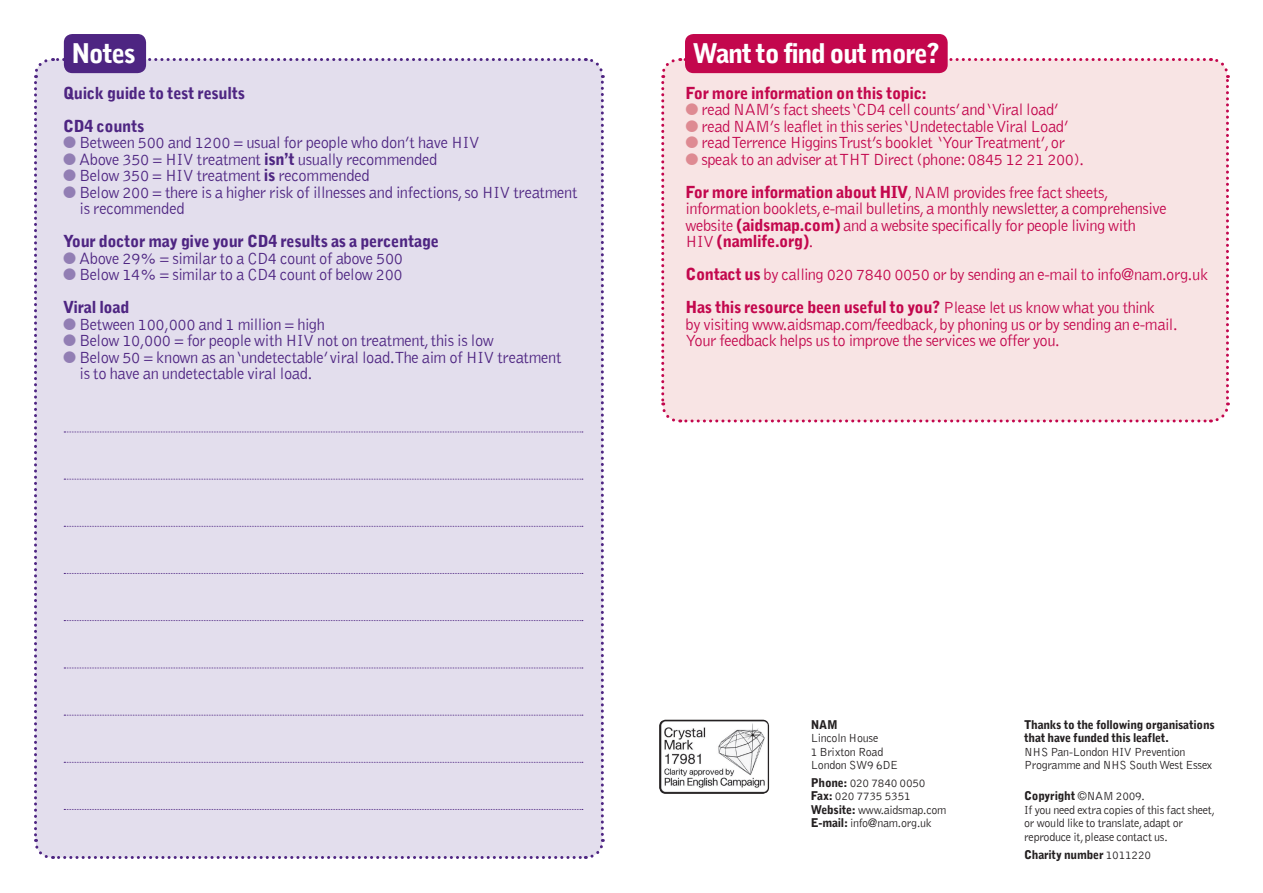
<style>
.page{position:relative;width:1263px;height:893px;background:#fff}
.page>*{position:absolute;margin:0;border:0;box-sizing:border-box;transform-origin:0 0}
.t1{font:900 27px "Bell Gothic";letter-spacing:-.05em;color:#fff}
.t2{font:300 16.5px/16.5px "Bell Gothic";letter-spacing:-.025em;color:#c3074d}
.t3{font:300 16.5px/16.5px "Bell Gothic";letter-spacing:-.02em;color:#4e2582}
.t4{font:900 16.5px/33px "Bell Gothic";letter-spacing:-.02em;color:#4e2582}
.t5{font:900 16.5px "Bell Gothic";letter-spacing:-.025em;color:#c3074d}
.t6{font:300 12px/13.5px "Bell Gothic";letter-spacing:-.02em;color:#231f20}
.t7{font:900 12px/13.5px "Bell Gothic";letter-spacing:-.02em;color:#231f20}
.s1{color:#927eb4}
.s2{font-weight:900}
.s3{color:#de8a92}
.s4{font-weight:300}
</style>
<div class="page">
<div style="left:661px;top:58px;width:569px;height:365px;background:#f8e4e4"></div>
<div style="left:64px;top:34px;width:82px;height:39px;background:#4e2582;border-radius:9px"></div>
<div style="left:685px;top:34px;width:263px;height:39px;background:#c3074d;border-radius:9px"></div>
<div style="left:34px;top:56px;width:571px;height:803px;background:#e3deed"></div>
<img style="left:659px;top:720px;width:110px;height:74px">
<h1 class="t1" style="left:71px;top:38px;width:66px">Notes</h1>
<h1 class="t1" style="left:692px;top:38px;width:249px">Want to find out more?</h1>
<p class="t4" style="left:63px;top:77px;width:183px">Quick guide to test results<br>CD4 counts</p>
<p class="t3" style="left:63px;top:135px;width:418px"><span class="s1">●</span> Between 500 and 1200 = usual for people who don’t have HIV</p>
<p class="t3" style="left:63px;top:152px;width:376px"><span class="s1">●</span> Above 350 = HIV treatment <span class="s2">isn’t</span> usually recommended</p>
<p class="t3" style="left:63px;top:168px;width:308px"><span class="s1">●</span> Below 350 = HIV treatment <span class="s2">is</span> recommended</p>
<p class="t3" style="left:80px;top:185px;width:499px;text-indent:-16px"><span class="s1">●</span> Below 200 = there is a higher risk of illnesses and infections, so HIV treatment is recommended</p>
<p class="t4" style="left:63px;top:225px;width:377px">Your doctor may give your CD4 results as a percentage</p>
<p class="t3" style="left:63px;top:251px;width:341px"><span class="s1">●</span> Above 29% = similar to a CD4 count of above 500</p>
<p class="t3" style="left:63px;top:259px;width:341px;line-height:33px"><span class="s1">●</span> Below 14% = similar to a CD4 count of below 200<br><span class="s2">Viral load</span></p>
<p class="t3" style="left:63px;top:317px;width:263px"><span class="s1">●</span> Between 100,000 and 1 million = high</p>
<p class="t3" style="left:63px;top:333px;width:432px"><span class="s1">●</span> Below 10,000 = for people with HIV not on treatment, this is low</p>
<p class="t3" style="left:80px;top:350px;width:483px;text-indent:-16px"><span class="s1">●</span> Below 50 = known as an ‘undetectable’ viral load.The aim of HIV treatment is to have an undetectable viral load.</p>
<p class="t5" style="left:686px;top:83px;width:243px">For more information on this topic:</p>
<p class="t2" style="left:686px;top:102px;width:374px"><span class="s3">●</span> read NAM’s fact sheets ‘CD4 cell counts’ and ‘Viral load’</p>
<p class="t2" style="left:686px;top:119px;width:384px"><span class="s3">●</span> read NAM’s leaflet in this series ‘Undetectable Viral Load’</p>
<p class="t2" style="left:686px;top:135px;width:381px"><span class="s3">●</span> read Terrence Higgins Trust’s booklet ‘Your Treatment’, or</p>
<p class="t2" style="left:686px;top:143px;width:425px;line-height:33px"><span class="s3">●</span> speak to an adviser at THT Direct (phone: 0845 12 21 200).<br><span class="s2">For more information about HIV</span>, NAM provides free fact sheets,</p>
<p class="t2" style="left:686px;top:201px;width:483px">information booklets, e-mail bulletins, a monthly newsletter, a comprehensive website <span class="s2">(aidsmap.com)</span> and a website specifically for people living with<br>HIV <span class="s2">(namlife.org)</span>.</p>
<p class="t2" style="left:686px;top:259px;width:524px;line-height:33px"><span class="s2">Contact us</span> by calling 020 7840 0050 or by sending an e-mail to info@nam.org.uk<br><span class="s2">Has this resource been useful to you?</span> Please let us know what you think</p>
<p class="t2" style="left:686px;top:317px;width:493px">by visiting www.aidsmap.com/feedback, by phoning us or by sending an e-mail.<br>Your feedback helps us to improve the services we offer you.</p>
<p class="t7" style="left:811px;top:718px;width:28px">NAM</p>
<p class="t6" style="left:811px;top:732px;width:89px">Lincoln House<br>1 Brixton Road<br>London SW9 6DE</p>
<p class="t6" style="left:811px;top:776px;width:137px"><span class="s2">Phone:</span> 020 7840 0050<br><span class="s2">Fax:</span> 020 7735 5351<br><span class="s2">Website:</span> www.aidsmap.com<br><span class="s2">E-mail:</span> info@nam.org.uk</p>
<p class="t7" style="left:1024px;top:718px;width:192px">Thanks to the following organisations that have funded this leaflet.</p>
<p class="t6" style="left:1024px;top:745px;width:190px">NHS Pan-London HIV Prevention<br>Programme and NHS South West Essex</p>
<p class="t6" style="left:1024px;top:790px;width:192px"><span class="s2">Copyright</span> ©NAM 2009.<br>If you need extra copies of this fact sheet, or would like to translate, adapt or reproduce it, please contact us.</p>
<p class="t7" style="left:1024px;top:848px;width:128px">Charity number <span class="s4">1011220</span></p>
</div>
